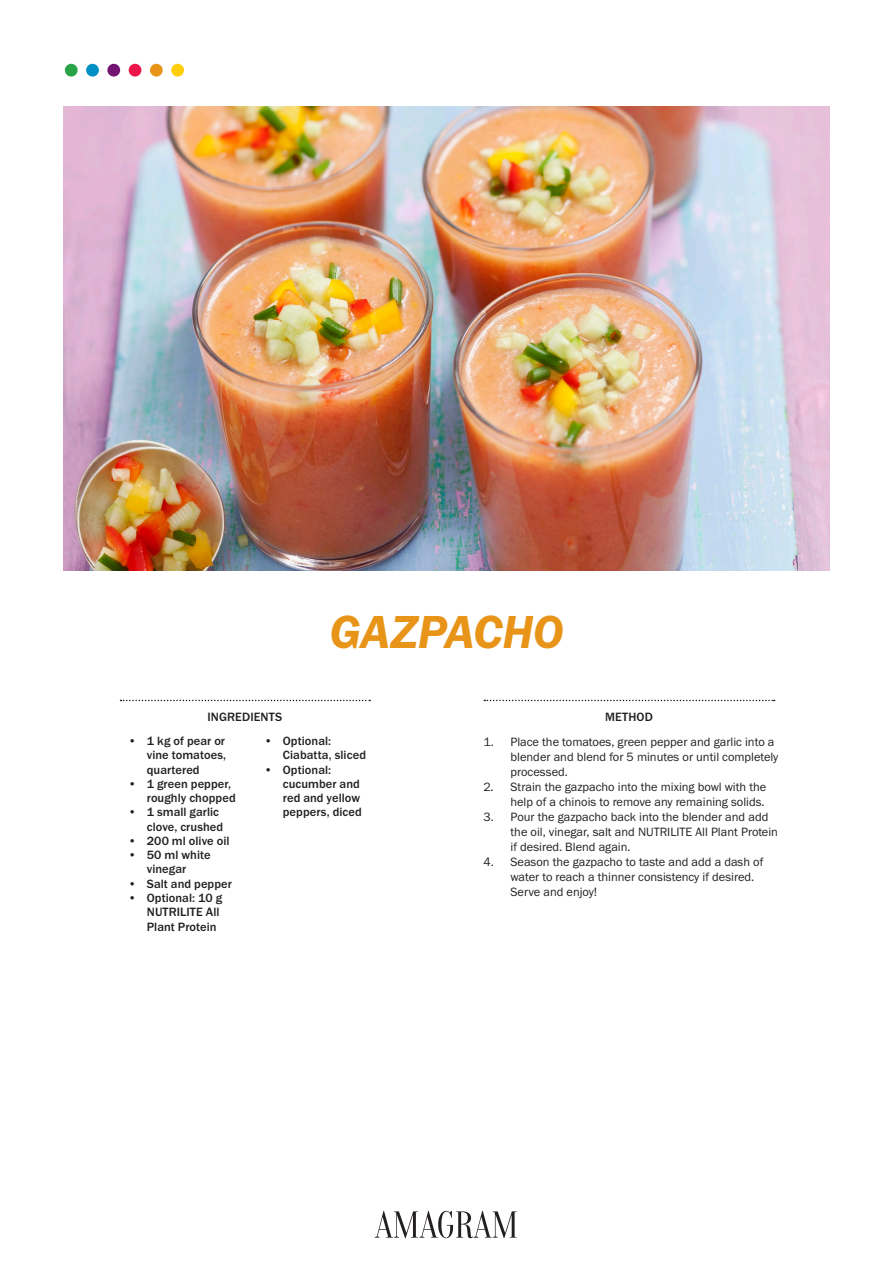
<style>
.page{position:relative;width:893px;height:1263px;background:#fff}
.page>*{position:absolute;margin:0;border:0;box-sizing:border-box;transform-origin:0 0}
.Cards_description_He{font:48px "Franklin Gothic URW Dem Ita";letter-spacing:-.01em;color:#e89418}
.t1{font:12.45px/15px "Franklin Gothic URW Boo";color:#231f20}
.INGREDIENTS_Versal_8{font:500 12.45px/14.2px "Franklin Gothic URW";letter-spacing:.005em;color:#231f20}
.s1{font-family:"Franklin Gothic URW Boo";font-weight:400}
</style>
<div class="page">
<img style="left:64px;top:106px;width:765px;height:464px">
<svg style="left:484px;top:700px;width:291px;height:1px"></svg>
<svg style="left:121px;top:700px;width:249px;height:1px"></svg>
<div style="left:171px;top:64px;width:13px;height:13px;background:#fece08;border-radius:50%"></div>
<div style="left:150px;top:64px;width:13px;height:13px;background:#e89418;border-radius:50%"></div>
<div style="left:129px;top:64px;width:12px;height:13px;background:#ed164b;border-radius:50%"></div>
<div style="left:107px;top:64px;width:13px;height:13px;background:#731372;border-radius:50%"></div>
<div style="left:86px;top:64px;width:13px;height:13px;background:#008fc5;border-radius:50%"></div>
<div style="left:65px;top:64px;width:13px;height:13px;background:#29a347;border-radius:50%"></div>
<svg style="left:375px;top:1211px;width:142px;height:27px"></svg>
<p class="Cards_description_He" style="left:329px;top:601px;width:236px">GAZPACHO</p>
<p class="INGREDIENTS_Versal_8" style="left:207px;top:710px;width:76px">INGREDIENTS</p>
<p class="INGREDIENTS_Versal_8" style="left:147px;top:734px;width:81px;text-align:justify;text-indent:-18px"><span class="s1">•</span> 1 kg of pear or vine tomatoes, quartered</p>
<p class="INGREDIENTS_Versal_8" style="left:147px;top:776px;width:91px;text-indent:-18px"><span class="s1">•</span> 1 green pepper, roughly chopped</p>
<p class="INGREDIENTS_Versal_8" style="left:147px;top:805px;width:78px;text-indent:-18px"><span class="s1">•</span> 1 small garlic clove, crushed</p>
<p class="INGREDIENTS_Versal_8" style="left:128px;top:833px;width:103px"><span class="s1">•</span> 200 ml olive oil</p>
<p class="INGREDIENTS_Versal_8" style="left:128px;top:848px;width:84px;text-align:center"><span class="s1">•</span> 50 ml white vinegar</p>
<p class="INGREDIENTS_Versal_8" style="left:128px;top:876px;width:105px"><span class="s1">•</span> Salt and pepper</p>
<p class="INGREDIENTS_Versal_8" style="left:147px;top:890px;width:77px;text-indent:-18px"><span class="s1">•</span> Optional: 10 g<br>NUTRILITE All<br>Plant Protein</p>
<p class="INGREDIENTS_Versal_8" style="left:283px;top:734px;width:85px;text-indent:-18px"><span class="s1">•</span> Optional:<br>Ciabatta, sliced</p>
<p class="INGREDIENTS_Versal_8" style="left:283px;top:762px;width:81px;text-indent:-18px"><span class="s1">•</span> Optional: cucumber and red and yellow peppers, diced</p>
<p class="INGREDIENTS_Versal_8" style="left:605px;top:710px;width:49px">METHOD</p>
<p class="t1" style="left:510px;top:734px;width:269px;text-indent:-27px">1. Place the tomatoes, green pepper and garlic into a blender and blend for 5 minutes or until completely processed.</p>
<p class="t1" style="left:483px;top:779px;width:284px;text-align:right">2. Strain the gazpacho into the mixing bowl with the help of a chinois to remove any remaining solids.</p>
<p class="t1" style="left:510px;top:809px;width:269px;text-indent:-27px">3. Pour the gazpacho back into the blender and add the oil, vinegar, salt and NUTRILITE All Plant Protein if desired. Blend again.</p>
<p class="t1" style="left:510px;top:854px;width:254px;text-indent:-27px">4. Season the gazpacho to taste and add a dash of water to reach a thinner consistency if desired.<br>Serve and enjoy!</p>
</div>
